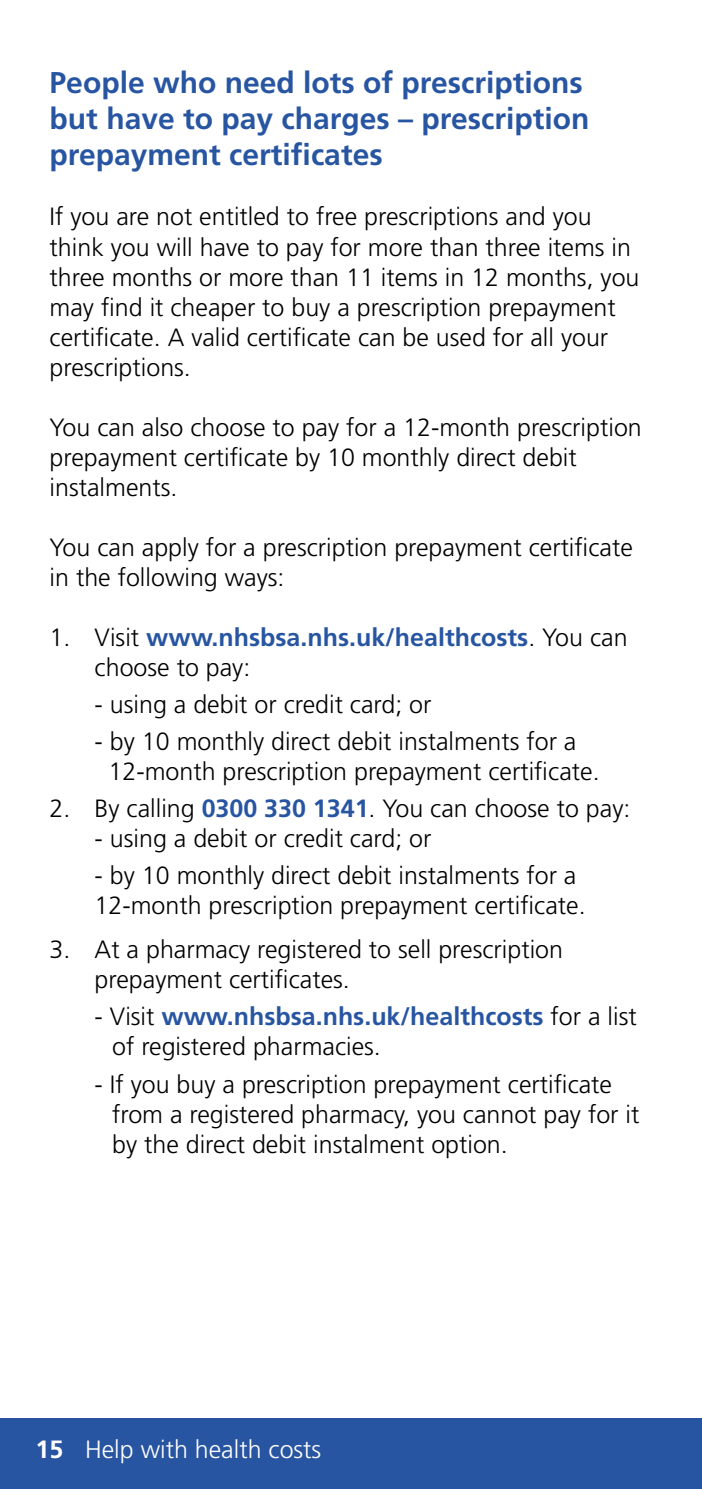
<style>
.page{position:relative;width:702px;height:1489px;background:#fff}
.page>*{position:absolute;margin:0;border:0;box-sizing:border-box;transform-origin:0 0}
.t1{font:700 30px/36px "Frutiger LT Std";color:#2855a2}
.t2{font:300 25px/30px "Frutiger LT Std";color:#000}
.t3{font:700 25px/30px "Frutiger LT Std";color:#2855a2}
.t4{font:300 25px "Frutiger LT Std";color:#fff}
.s1{font-weight:300;color:#000}
.s2{font-weight:700;color:#2855a2}
.s3{font-weight:700}
</style>
<div class="page">
<div style="left:0;top:1417px;width:702px;height:71px;background:#2855a2"></div>
<p class="t1" style="left:50px;top:65px;width:541px">People who need lots of prescriptions but have to pay charges – prescription prepayment certificates</p>
<p class="t2" style="left:50px;top:202px;width:591px">If you are not entitled to free prescriptions and you think you will have to pay for more than three items in three months or more than 11 items in 12 months, you may find it cheaper to buy a prescription prepayment certificate. A valid certificate can be used for all your prescriptions.</p>
<p class="t2" style="left:50px;top:412px;width:593px">You can also choose to pay for a 12-month prescription prepayment certificate by 10 monthly direct debit instalments.</p>
<p class="t2" style="left:50px;top:532px;width:584px">You can apply for a prescription prepayment certificate in the following ways:</p>
<p class="t3" style="left:95px;top:622px;width:534px;text-indent:-45px"><span class="s1">1. Visit</span> www.nhsbsa.nhs.uk/healthcosts<span class="s1">. You can choose to pay:</span></p>
<p class="t2" style="left:95px;top:689px;width:338px">- using a debit or credit card; or</p>
<p class="t2" style="left:109px;top:726px;width:492px;text-indent:-14px">- by 10 monthly direct debit instalments for a<br>12-month prescription prepayment certificate.</p>
<p class="t2" style="left:50px;top:793px;width:582px">2. By calling <span class="s2">0300 330 1341</span>. You can choose to pay:</p>
<p class="t2" style="left:95px;top:823px;width:338px">- using a debit or credit card; or</p>
<p class="t2" style="left:95px;top:860px;width:492px">- by 10 monthly direct debit instalments for a<br>12-month prescription prepayment certificate.</p>
<p class="t2" style="left:95px;top:935px;width:470px;text-indent:-45px">3. At a pharmacy registered to sell prescription prepayment certificates.</p>
<p class="t2" style="left:112px;top:1002px;width:526px;text-indent:-18px">- Visit <span class="s2">www.nhsbsa.nhs.uk/healthcosts</span> for a list of registered pharmacies.</p>
<p class="t2" style="left:112px;top:1069px;width:528px;text-indent:-18px">- If you buy a prescription prepayment certificate from a registered pharmacy, you cannot pay for it by the direct debit instalment option.</p>
<p class="t4" style="left:35px;top:1435px;width:287px"><span class="s3">15</span> Help with health costs</p>
</div>
